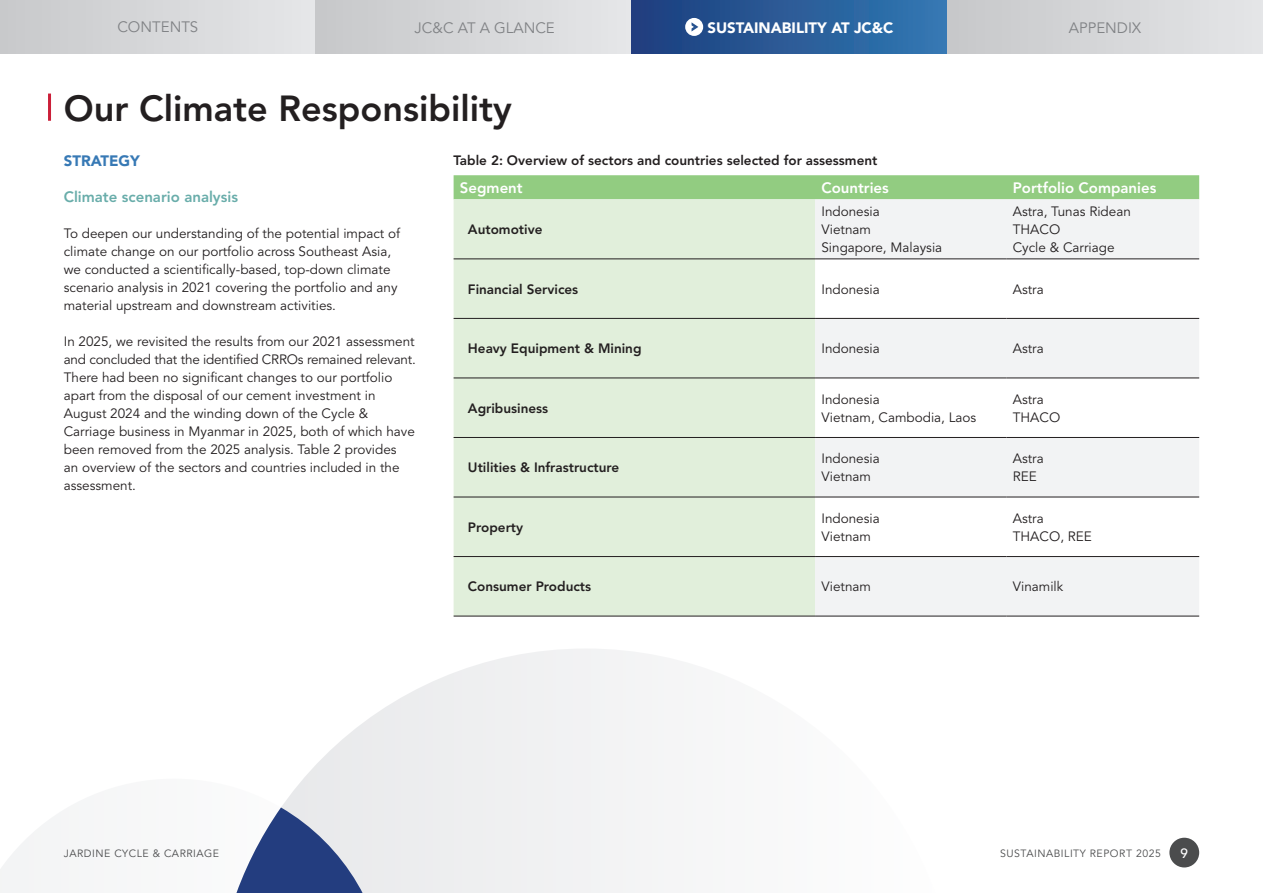
<style>
.page{position:relative;width:1263px;height:893px;background:#fff}
.page>*{position:absolute;margin:0;border:0;box-sizing:border-box;transform-origin:0 0}
.t1{font:800 36px "Avenir LT Pro";color:#231f20}
.t2{font:800 15px "Avenir LT Pro";color:#fff}
.t3{font:15px "Avenir LT Pro";color:#808285}
.t4{font:800 15px "Avenir LT Pro";color:#69adaa}
.t5{font:900 15px "Avenir LT Pro";color:#fff}
.t6{font:900 15px "Avenir LT Pro";color:#3779b5}
.t7{font:13.5px/18px "Avenir LT Pro";color:#231f20}
.t8{font:800 13.5px "Avenir LT Pro";color:#231f20}
.t9{font:500 13.5px "Avenir LT Pro";color:#fff}
.t10{font:10.5px "Avenir LT Pro";letter-spacing:.05em;color:#4b4c4d}
</style>
<div class="page">
<svg style="left:303px;top:649px;width:361px;height:244px;fill:#f1f1f2"></svg>
<svg style="left:0;top:779px;width:387px;height:114px"></svg>
<hr style="left:48px;top:94px;width:3px;height:27px;background:#cb1f39">
<div style="left:454px;top:175px;width:745px;height:24px;background:#92cc81"></div>
<div style="left:454px;top:199px;width:361px;height:417px;background:#e1efdb"></div>
<svg style="left:815px;top:199px;width:384px;height:417px;fill:#f2f3f4"></svg>
<hr style="left:454px;top:616px;width:361px;height:1px;background:#231f20">
<hr style="left:815px;top:616px;width:191px;height:1px;background:#231f20">
<hr style="left:1006px;top:616px;width:193px;height:1px;background:#231f20">
<hr style="left:454px;top:259px;width:361px;height:1px;background:#231f20">
<hr style="left:454px;top:318px;width:361px;height:1px;background:#231f20">
<hr style="left:454px;top:378px;width:361px;height:1px;background:#231f20">
<hr style="left:454px;top:437px;width:361px;height:1px;background:#231f20">
<hr style="left:454px;top:497px;width:361px;height:1px;background:#231f20">
<hr style="left:454px;top:556px;width:361px;height:1px;background:#231f20">
<hr style="left:815px;top:259px;width:191px;height:1px;background:#231f20">
<hr style="left:1006px;top:259px;width:193px;height:1px;background:#231f20">
<hr style="left:815px;top:318px;width:191px;height:1px;background:#231f20">
<hr style="left:1006px;top:318px;width:193px;height:1px;background:#231f20">
<hr style="left:815px;top:378px;width:191px;height:1px;background:#231f20">
<hr style="left:1006px;top:378px;width:193px;height:1px;background:#231f20">
<hr style="left:815px;top:437px;width:191px;height:1px;background:#231f20">
<hr style="left:1006px;top:437px;width:193px;height:1px;background:#231f20">
<hr style="left:815px;top:497px;width:191px;height:1px;background:#231f20">
<hr style="left:1006px;top:497px;width:193px;height:1px;background:#231f20">
<hr style="left:815px;top:556px;width:191px;height:1px;background:#231f20">
<hr style="left:1006px;top:556px;width:193px;height:1px;background:#231f20">
<div style="left:0;top:0;width:316px;height:54px;background:linear-gradient(to right,#c8c9cb,#e6e7e9)"></div>
<div style="left:316px;top:0;width:315px;height:54px;background:linear-gradient(to right,#c7c8ca,#e6e7e9)"></div>
<div style="left:631px;top:0;width:316px;height:54px;background:linear-gradient(to right,#1e3e7d,#3379b3)"></div>
<div style="left:685px;top:18px;width:18px;height:18px;background:#fff;border-radius:50%"></div>
<svg style="left:691px;top:22px;width:7px;height:10px"></svg>
<div style="left:947px;top:0;width:316px;height:54px;background:linear-gradient(to right,#c7c8ca,#e4e5e7)"></div>
<div style="left:1169px;top:838px;width:30px;height:29px;background:#4b4c4d;border-radius:50%"></div>
<p class="t3" style="left:117px;top:18px;width:82px">CONTENTS</p>
<p class="t3" style="left:415px;top:19px;width:142px">JC&amp;C AT A GLANCE</p>
<p class="t5" style="left:707px;top:18px;width:188px">SUSTAINABILITY AT JC&amp;C</p>
<p class="t3" style="left:1069px;top:19px;width:74px">APPENDIX</p>
<h1 class="t1" style="left:64px;top:87px;width:450px">Our Climate Responsibility</h1>
<p class="t6" style="left:64px;top:152px;width:78px">STRATEGY</p>
<p class="t4" style="left:64px;top:188px;width:176px">Climate scenario analysis</p>
<p class="t7" style="left:64px;top:225px;width:338px">To deepen our understanding of the potential impact of climate change on our portfolio across Southeast Asia, we conducted a scientifically-based, top-down climate scenario analysis in 2021 covering the portfolio and any material upstream and downstream activities.</p>
<p class="t7" style="left:64px;top:333px;width:354px">In 2025, we revisited the results from our 2021 assessment and concluded that the identified CRROs remained relevant.<br>There had been no significant changes to our portfolio apart from the disposal of our cement investment in August 2024 and the winding down of the Cycle &amp; Carriage business in Myanmar in 2025, both of which have been removed from the 2025 analysis. Table 2 provides<br>an overview of the sectors and countries included in the assessment.</p>
<p class="t8" style="left:454px;top:152px;width:425px">Table 2: Overview of sectors and countries selected for assessment</p>
<p class="t2" style="left:460px;top:179px;width:64px">Segment</p>
<p class="t2" style="left:821px;top:179px;width:69px">Countries</p>
<p class="t2" style="left:1013px;top:179px;width:145px">Portfolio Companies</p>
<p class="t8" style="left:468px;top:222px;width:76px">Automotive</p>
<p class="t7" style="left:821px;top:203px;width:122px">Indonesia<br>Vietnam<br>Singapore, Malaysia</p>
<p class="t7" style="left:1013px;top:203px;width:120px">Astra, Tunas Ridean<br>THACO<br>Cycle &amp; Carriage</p>
<p class="t8" style="left:468px;top:281px;width:112px">Financial Services</p>
<p class="t7" style="left:821px;top:280px;width:60px">Indonesia</p>
<p class="t7" style="left:1013px;top:280px;width:32px">Astra</p>
<p class="t8" style="left:468px;top:341px;width:175px">Heavy Equipment &amp; Mining</p>
<p class="t7" style="left:821px;top:340px;width:60px">Indonesia</p>
<p class="t7" style="left:1013px;top:340px;width:32px">Astra</p>
<p class="t8" style="left:468px;top:400px;width:82px">Agribusiness</p>
<p class="t7" style="left:821px;top:390px;width:156px">Indonesia<br>Vietnam, Cambodia, Laos</p>
<p class="t7" style="left:1013px;top:390px;width:49px">Astra<br>THACO</p>
<p class="t8" style="left:468px;top:460px;width:153px">Utilities &amp; Infrastructure</p>
<p class="t7" style="left:821px;top:450px;width:60px">Indonesia<br>Vietnam</p>
<p class="t7" style="left:1013px;top:450px;width:32px">Astra<br>REE</p>
<p class="t8" style="left:468px;top:519px;width:57px">Property</p>
<p class="t7" style="left:821px;top:509px;width:60px">Indonesia<br>Vietnam</p>
<p class="t7" style="left:1013px;top:509px;width:81px">Astra<br>THACO, REE</p>
<p class="t8" style="left:468px;top:579px;width:125px">Consumer Products</p>
<p class="t7" style="left:821px;top:578px;width:51px">Vietnam</p>
<p class="t7" style="left:1013px;top:578px;width:52px">Vinamilk</p>
<p class="t10" style="left:64px;top:847px;width:157px">JARDINE CYCLE &amp; CARRIAGE</p>
<p class="t10" style="left:1000px;top:847px;width:162px">SUSTAINABILITY REPORT 2025</p>
<p class="t9" style="left:1180px;top:845px;width:9px">9</p>
</div>
